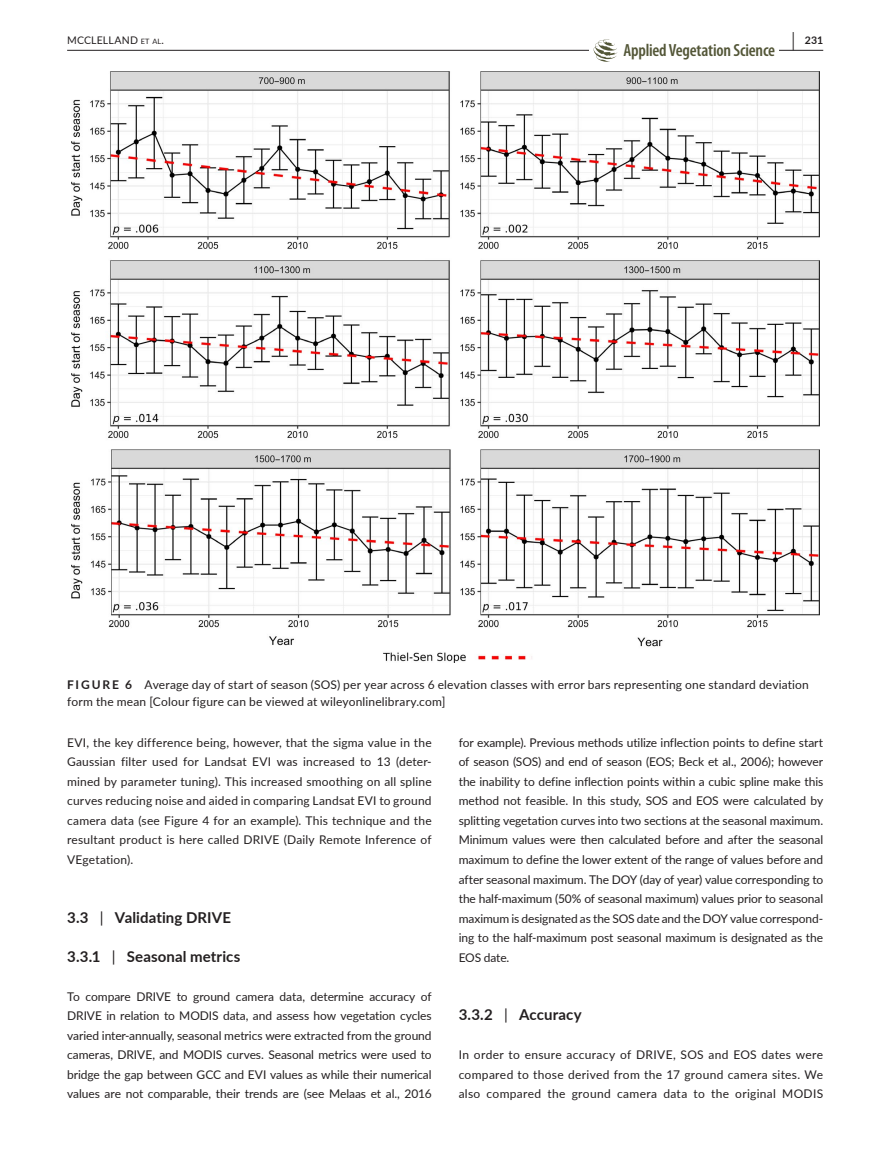
<style>
.page{position:relative;width:893px;height:1174px;background:#fff}
.page>*{position:absolute;margin:0;border:0;box-sizing:border-box;transform-origin:0 0}
.t1{font:600 condensed 17.7px "Myriad Pro";letter-spacing:-.01em;color:#535637}
.t2{font:700 15px "Lato";letter-spacing:.005em;color:#231f20}
.t3{font:12px/19.5px "Lato";letter-spacing:.015em;color:#231f20;text-align:justify}
.t4{font:10.5px "Lato";letter-spacing:.02em;color:#231f20}
.t5{font:700 10.5px "Lato";color:#231f20}
.s1{font-size:7.35px}
.s2{font-size:19.5px}
.s3{font-weight:700}
.s4{font-weight:400}
</style>
<div class="page">
<hr style="left:67px;top:50px;width:756px;height:1px;background:#231f20">
<div style="left:589px;top:39px;width:190px;height:23px;background:#fff"></div>
<svg style="left:594px;top:39px;width:24px;height:23px"></svg>
<img style="left:71px;top:72px;width:748px;height:590px">
<p class="t4" style="left:67px;top:33px;width:98px">MCCLELLAND <span class="s1">et al</span>.</p>
<h1 class="t1" style="left:623px;top:40px;width:153px">Applied Vegetation Science</h1>
<p class="t5" style="left:792px;top:33px;width:32px"><span class="s2">|</span> 231</p>
<p class="t3" style="left:67px;top:676px;width:743px;line-height:16.5px"><span class="s3">FIGURE 6</span> Average day of start of season (SOS) per year across 6 elevation classes with error bars representing one standard deviation form the mean [Colour figure can be viewed at wileyonlinelibrary.com]</p>
<p class="t3" style="left:67px;top:732px;width:366px">EVI, the key difference being, however, that the sigma value in the Gaussian filter used for Landsat EVI was increased to 13 (deter&shy;mined by parameter tuning). This increased smoothing on all spline curves reducing noise and aided in comparing Landsat EVI to ground camera data (see Figure 4 for an example). This technique and the resultant product is here called DRIVE (Daily Remote Inference of VEgetation).</p>
<p class="t2" style="left:67px;top:906px;width:165px">3.3 <span class="s4">|</span> Validating DRIVE</p>
<p class="t2" style="left:67px;top:945px;width:175px">3.3.1 <span class="s4">|</span> Seasonal metrics</p>
<p class="t3" style="left:67px;top:986px;width:366px">To compare DRIVE to ground camera data, determine accuracy of DRIVE in relation to MODIS data, and assess how vegetation cycles varied inter-annually, seasonal metrics were extracted from the ground cameras, DRIVE, and MODIS curves. Seasonal metrics were used to bridge the gap between GCC and EVI values as while their numerical values are not comparable, their trends are (see Melaas et al., 2016</p>
<p class="t3" style="left:459px;top:732px;width:366px">for example). Previous methods utilize inflection points to define start of season (SOS) and end of season (EOS; Beck et al., 2006); however the inability to define inflection points within a cubic spline make this method not feasible. In this study, SOS and EOS were calculated by splitting vegetation curves into two sections at the seasonal maximum.<br>Minimum values were then calculated before and after the seasonal maximum to define the lower extent of the range of values before and after seasonal maximum. The DOY (day of year) value corresponding to the half-maximum (50% of seasonal maximum) values prior to seasonal maximum is designated as the SOS date and the DOY value correspond&shy;ing to the half-maximum post seasonal maximum is designated as the EOS date.</p>
<p class="t2" style="left:459px;top:1003px;width:124px">3.3.2 <span class="s4">|</span> Accuracy</p>
<p class="t3" style="left:459px;top:1044px;width:366px">In order to ensure accuracy of DRIVE, SOS and EOS dates were compared to those derived from the 17 ground camera sites. We also compared the ground camera data to the original MODIS</p>
</div>
